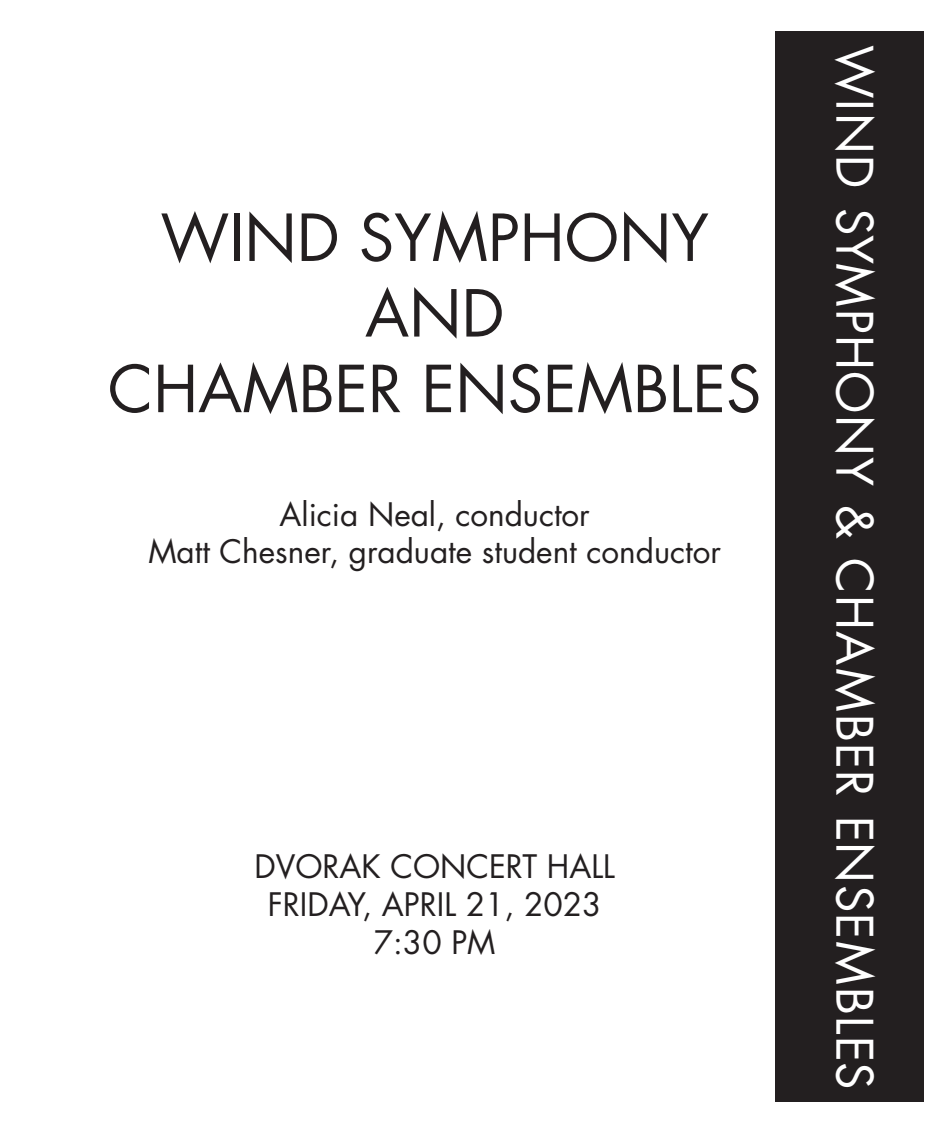
<style>
.page{position:relative;width:945px;height:1134px;background:#fff}
.page>*{position:absolute;margin:0;border:0;box-sizing:border-box;transform-origin:0 0}
.t1{font:63px "Futura Std";color:#231f20}
.t2{font:49px "Futura Std";letter-spacing:.03em;color:#fff}
.t3{font:31.5px "Futura Std";color:#231f20}
</style>
<div class="page">
<div style="left:790px;top:32px;width:134px;height:1070px;background:#231f20"></div>
<div style="left:775px;top:32px;width:15px;height:1070px;background:#231f20"></div>
<p class="t1" style="left:161px;top:198px;width:550px">WIND SYMPHONY</p>
<p class="t1" style="left:365px;top:273px;width:141px">AND</p>
<p class="t1" style="left:108px;top:349px;width:655px">CHAMBER ENSEMBLES</p>
<p class="t3" style="left:280px;top:494px;width:312px">Alicia Neal, conductor</p>
<p class="t3" style="left:148px;top:532px;width:574px">Matt Chesner, graduate student conductor</p>
<p class="t3" style="left:254px;top:847px;width:362px">DVORAK CONCERT HALL</p>
<p class="t3" style="left:268px;top:884px;width:335px">FRIDAY, APRIL 21, 2023</p>
<p class="t3" style="left:374px;top:922px;width:123px">7:30 PM</p>
<p class="t2" style="left:886px;top:45px;width:1046px;rotate:90deg">WIND SYMPHONY &amp; CHAMBER ENSEMBLES</p>
</div>
